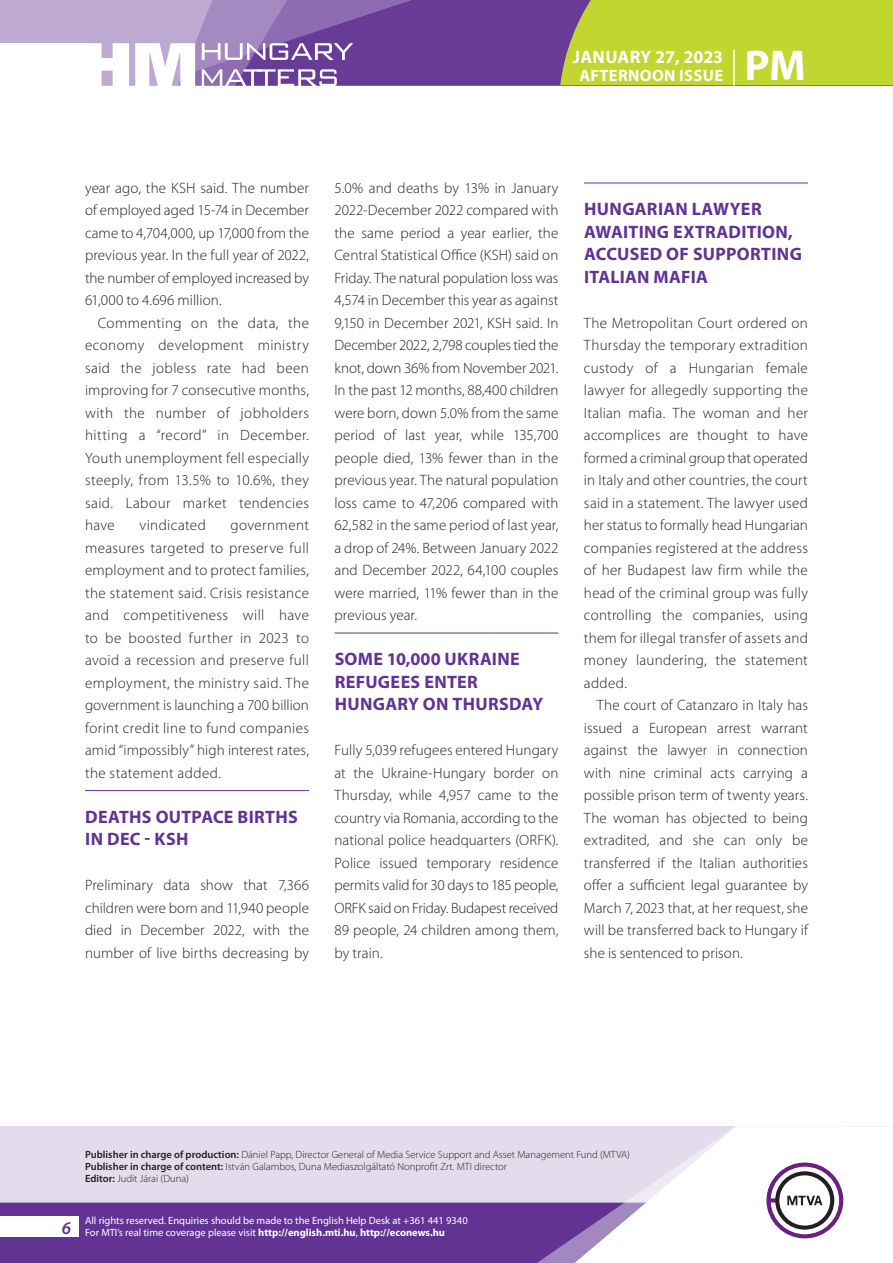
<style>
.page{position:relative;width:893px;height:1263px;background:#fff}
.page>*{position:absolute;margin:0;border:0;box-sizing:border-box;transform-origin:0 0}
.t1{font:700 43.35px "Myriad Pro";color:#fff}
._01_cimsor{font:700 18px/22.5px "Myriad Pro";letter-spacing:.015em;color:#623393}
.t2{font:700 18px "Myriad Pro";color:#fff}
.t3{font:700 16.5px "Myriad Pro";letter-spacing:.02em;color:#fff}
._03_kenyer_szöveg-1{font:300 15px/22.5px "Myriad Pro";letter-spacing:.01em;color:#231f20;text-align:justify}
._03_kenyer_szöveg-2{font:300 15px/22.5px "Myriad Pro";letter-spacing:.01em;color:#231f20;text-align:justify}
._03_kenyer_szöveg-2-2{font:300 15px "Myriad Pro";letter-spacing:.03em;color:#231f20}
.t4{font:300 10.5px "Myriad Pro";color:#231f20}
.t5{font:10.5px/12px "Myriad Pro";color:#fff}
.s1{font-weight:600}
.s2{font-weight:700}
</style>
<div class="page">
<div style="left:0;top:1126px;width:893px;height:137px;background:#e4dcec"></div>
<div style="left:0;top:1202px;width:506px;height:61px;background:#623393"></div>
<div style="left:506px;top:1202px;width:43px;height:61px;background:#623393"></div>
<svg style="left:549px;top:1126px;width:344px;height:137px;fill:#fff"></svg>
<svg style="left:766px;top:1162px;width:77px;height:76px;background:#c5b8c8"></svg>
<div style="left:0;top:1216px;width:79px;height:20px;background:#fff"></div>
<div style="left:0;top:0;width:893px;height:85px;background:#683b97"></div>
<div style="left:560px;top:0;width:333px;height:85px;background:#c1d72f"></div>
<hr style="left:733px;top:49px;width:2px;height:37px;background:#fff">
<svg style="left:0;top:0;width:479px;height:86px"></svg>
<hr style="left:85px;top:790px;width:224px;height:1px;background:#623393">
<hr style="left:334px;top:633px;width:224px;height:1px;background:#623393">
<hr style="left:584px;top:183px;width:224px;height:1px;background:#623393">
<p class="t2" style="left:573px;top:45px;width:152px">January 27, 2023</p>
<p class="t3" style="left:579px;top:65px;width:145px">AFTERNOON ISSUE</p>
<h1 class="t1" style="left:745px;top:37px;width:63px">PM</h1>
<p class="_03_kenyer_szöveg-2" style="left:85px;top:176px;width:225px">year ago, the KSH said. The number of employed aged 15-74 in December came to 4,704,000, up 17,000 from the previous year. In the full year of 2022, the number of employed increased by 61,000 to 4.696 million.</p>
<p class="_03_kenyer_szöveg-2" style="left:85px;top:311px;width:225px;text-indent:13px">Commenting on the data, the economy development ministry said the jobless rate had been improving for 7 consecutive months, with the number of jobholders hitting a “record” in December.<br>Youth unemployment fell especially steeply, from 13.5% to 10.6%, they said. Labour market tendencies have</p>
<p class="_03_kenyer_szöveg-2-2" style="left:139px;top:516px;width:68px">vindicated</p>
<p class="_03_kenyer_szöveg-2" style="left:85px;top:514px;width:225px;text-indent:145px">government measures targeted to preserve full employment and to protect families, the statement said. Crisis resistance and competitiveness will have to be boosted further in 2023 to avoid a recession and preserve full employment, the ministry said. The government is launching a 700 billion forint credit line to fund companies amid “impossibly” high interest rates, the statement added.</p>
<p class="_01_cimsor" style="left:85px;top:805px;width:214px">DEATHS OUTPACE BIRTHS<br>IN DEC - KSH</p>
<p class="_03_kenyer_szöveg-1" style="left:85px;top:874px;width:225px">Preliminary data show that 7,366 children were born and 11,940 people died in December 2022, with the number of live births decreasing by</p>
<p class="_03_kenyer_szöveg-1" style="left:334px;top:176px;width:225px">5.0% and deaths by 13% in January 2022-December 2022 compared with the same period a year earlier, the Central Statistical Office (KSH) said on Friday. The natural population loss was 4,574 in December this year as against 9,150 in December 2021, KSH said. In December 2022, 2,798 couples tied the knot, down 36% from November 2021.<br>In the past 12 months, 88,400 children were born, down 5.0% from the same period of last year, while 135,700 people died, 13% fewer than in the previous year. The natural population loss came to 47,206 compared with 62,582 in the same period of last year, a drop of 24%. Between January 2022 and December 2022, 64,100 couples were married, 11% fewer than in the previous year.</p>
<p class="_01_cimsor" style="left:335px;top:647px;width:187px">SOME 10,000 UKRAINE<br>REFUGEES ENTER<br>HUNGARY</p>
<p class="_01_cimsor" style="left:423px;top:692px;width:111px">ON THURSDAY</p>
<p class="_03_kenyer_szöveg-1" style="left:334px;top:739px;width:226px">Fully 5,039 refugees entered Hungary at the Ukraine-Hungary border on Thursday, while 4,957 came to the country via Romania, according to the national police headquarters (ORFK).<br>Police issued temporary residence permits valid for 30 days to 185 people, ORFK said on Friday. Budapest received 89 people, 24 children among them, by train.</p>
<p class="_01_cimsor" style="left:584px;top:197px;width:219px">HUNGARIAN LAWYER<br>AWAITING EXTRADITION,<br>ACCUSED OF SUPPORTING<br>ITALIAN MAFIA</p>
<p class="_03_kenyer_szöveg-1" style="left:584px;top:311px;width:225px">The Metropolitan Court ordered on Thursday the temporary extradition custody of a Hungarian female lawyer for allegedly supporting the Italian mafia. The woman and her accomplices are thought to have formed a criminal group that operated in Italy and other countries, the court said in a statement. The lawyer used her status to formally head Hungarian companies registered at the address of her Budapest law firm while the head of the criminal group was fully controlling the companies, using them for illegal transfer of assets and money laundering, the statement added.</p>
<p class="_03_kenyer_szöveg-2" style="left:584px;top:694px;width:225px;text-indent:13px">The court of Catanzaro in Italy has issued a European arrest warrant against the lawyer in connection with nine criminal acts carrying a possible prison term of twenty years.<br>The woman has objected to being extradited, and she can only be transferred if the Italian authorities offer a sufficient legal guarantee by March 7, 2023 that, at her request, she will be transferred back to Hungary if she is sentenced to prison.</p>
<p class="t4" style="left:85px;top:1148px;width:546px"><span class="s1">Publisher in charge of production:</span> Dániel Papp, Director General of Media Service Support and Asset Management Fund (MTVA)</p>
<p class="t4" style="left:85px;top:1160px;width:423px"><span class="s1">Publisher in charge of content:</span> István Galambos, Duna Mediaszolgáltató Nonprofit Zrt. MTI director</p>
<p class="t4" style="left:85px;top:1172px;width:105px"><span class="s1">Editor:</span> Judit Járai (Duna)</p>
<p class="t5" style="left:62px;top:1214px;width:407px;text-indent:23px">All rights reserved. Enquiries should be made to the English Help Desk at +361 441 9340<br><sup>6</sup> For MTI’s real time coverage please visit <span class="s2">http://english.mti.hu</span>, <span class="s2">http://econews.hu</span></p>
</div>
